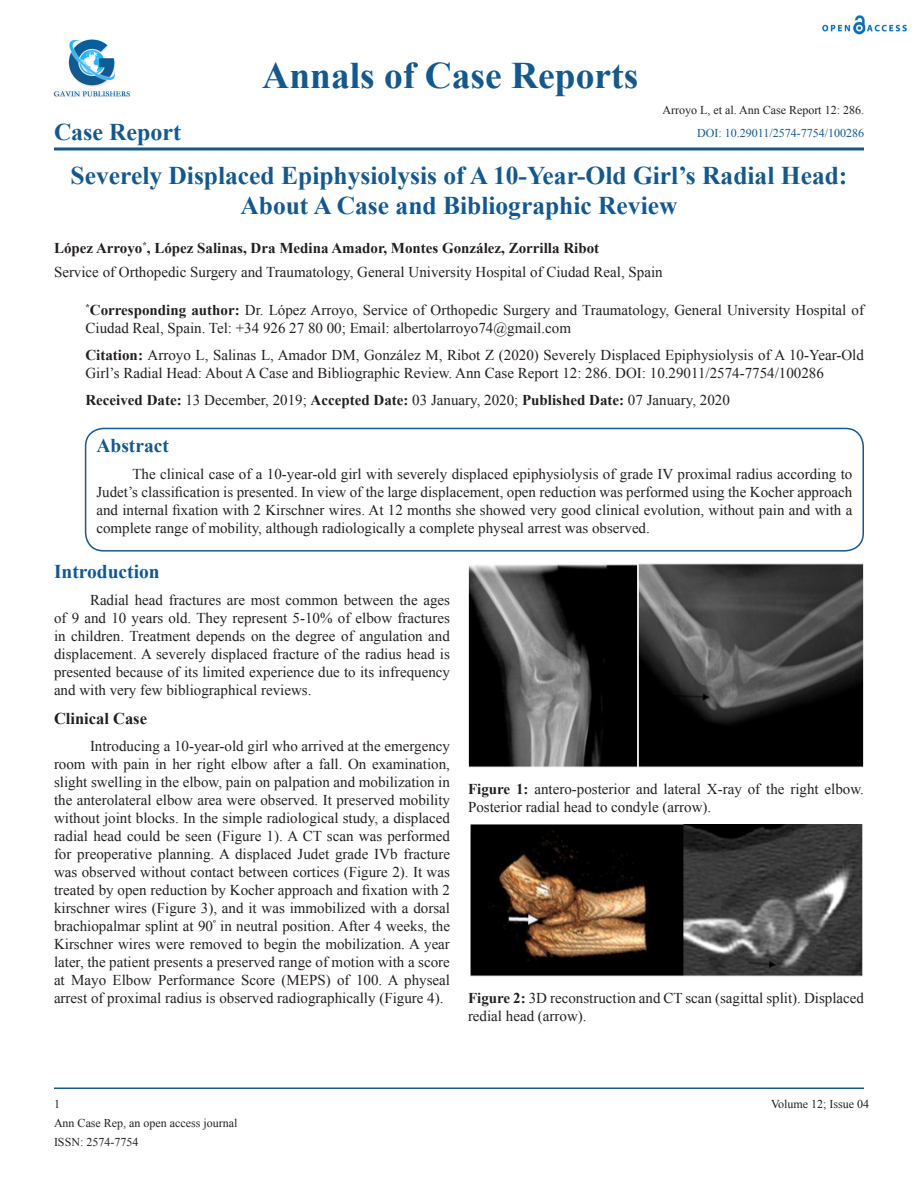
<style>
.page{position:relative;width:918px;height:1188px;background:#fff}
.page>*{position:absolute;margin:0;border:0;box-sizing:border-box;transform-origin:0 0}
.t1{font:700 37.5px "Times New Roman";color:#15588c}
.t2{font:700 25.5px/30.6px "Times New Roman";color:#15588c;text-align:center}
.t3{font:700 24px "Times New Roman";color:#15588c}
.t4{font:700 19.5px "Times New Roman";color:#15588c}
.t5{font:700 16.5px "Times New Roman";color:#231f20}
.t6{font:15px/18px "Times New Roman";color:#231f20}
.t7{font:700 15px "Times New Roman";color:#231f20}
.t8{font:12px "Times New Roman";color:#231f20}
.t9{font:12px "Times New Roman";color:#15588c}
.s1{font-weight:700}
</style>
<div class="page">
<hr style="left:54px;top:1088px;width:810px;height:1px;background:#15588c">
<img style="left:54px;top:39px;width:76px;height:58px">
<hr style="left:54px;top:147px;width:810px;height:3px;background:#15588c">
<img style="left:822px;top:15px;width:85px;height:20px">
<div style="left:85px;top:428px;width:779px;height:124px;border:2px solid #15588c;border-radius:18px"></div>
<img style="left:468px;top:563px;width:396px;height:204px">
<img style="left:470px;top:824px;width:393px;height:152px">
<p class="t3" style="left:54px;top:115px;width:129px">Case Report</p>
<p class="t1" style="left:262px;top:50px;width:378px">Annals of Case Reports</p>
<p class="t8" style="left:662px;top:102px;width:203px">Arroyo L, et al. Ann Case Report 12: 286.</p>
<p class="t9" style="left:697px;top:124px;width:168px">DOI: 10.29011/2574-7754/100286</p>
<p class="t2" style="left:71px;top:159px;width:778px">Severely Displaced Epiphysiolysis of A 10-Year-Old Girl’s Radial Head:<br>About A Case and Bibliographic Review</p>
<p class="t7" style="left:54px;top:238px;width:547px">López Arroyo<sup>*</sup>, López Salinas, Dra Medina Amador, Montes González, Zorrilla Ribot</p>
<p class="t6" style="left:54px;top:263px;width:610px">Service of Orthopedic Surgery and Traumatology, General University Hospital of Ciudad Real, Spain</p>
<p class="t6" style="left:86px;top:301px;width:780px"><sup>*</sup><span class="s1">Corresponding author:</span> Dr. López Arroyo, Service of Orthopedic Surgery and Traumatology, General University Hospital of<br>Ciudad Real, Spain. Tel: +34 926 27 80 00; Email: albertolarroyo74@gmail.com</p>
<p class="t6" style="left:86px;top:346px;width:780px"><span class="s1">Citation:</span> Arroyo L, Salinas L, Amador DM, González M, Ribot Z (2020) Severely Displaced Epiphysiolysis of A 10-Year-Old<br>Girl’s Radial Head: About A Case and Bibliographic Review. Ann Case Report 12: 286. DOI: 10.29011/2574-7754/100286</p>
<p class="t6" style="left:86px;top:391px;width:646px"><span class="s1">Received Date:</span> 13 December, 2019; <span class="s1">Accepted Date:</span> 03 January, 2020; <span class="s1">Published Date:</span> 07 January, 2020</p>
<p class="t4" style="left:96px;top:432px;width:74px">Abstract</p>
<p class="t6" style="left:96px;top:464px;width:758px;text-align:justify;text-indent:36px">The clinical case of a 10-year-old girl with severely displaced epiphysiolysis of grade IV proximal radius according to Judet’s classification is presented. In view of the large displacement, open reduction was performed using the Kocher approach and internal fixation with 2 Kirschner wires. At 12 months she showed very good clinical evolution, without pain and with a complete range of mobility, although radiologically a complete physeal arrest was observed.</p>
<p class="t4" style="left:54px;top:558px;width:107px">Introduction</p>
<p class="t6" style="left:54px;top:591px;width:398px;text-align:justify;text-indent:36px">Radial head fractures are most common between the ages of 9 and 10 years old. They represent 5-10% of elbow fractures in children. Treatment depends on the degree of angulation and displacement. A severely displaced fracture of the radius head is presented because of its limited experience due to its infrequency and with very few bibliographical reviews.</p>
<p class="t5" style="left:54px;top:707px;width:95px">Clinical Case</p>
<p class="t6" style="left:54px;top:737px;width:398px;text-align:justify;text-indent:36px">Introducing a 10-year-old girl who arrived at the emergency room with pain in her right elbow after a fall. On examination, slight swelling in the elbow, pain on palpation and mobilization in the anterolateral elbow area were observed. It preserved mobility without joint blocks. In the simple radiological study, a displaced radial head could be seen (Figure 1). A CT scan was performed for preoperative planning. A displaced Judet grade IVb fracture was observed without contact between cortices (Figure 2). It was treated by open reduction by Kocher approach and fixation with 2 kirschner wires (Figure 3), and it was immobilized with a dorsal brachiopalmar splint at 90<sup>º</sup> in neutral position. After 4 weeks, the Kirschner wires were removed to begin the mobilization. A year later, the patient presents a preserved range of motion with a score at Mayo Elbow Performance Score (MEPS) of 100. A physeal arrest of proximal radius is observed radiographically (Figure 4).</p>
<p class="t6" style="left:468px;top:780px;width:398px"><span class="s1">Figure 1:</span> antero-posterior and lateral X-ray of the right elbow.<br>Posterior radial head to condyle (arrow).</p>
<p class="t6" style="left:468px;top:989px;width:397px"><span class="s1">Figure 2:</span> 3D reconstruction and CT scan (sagittal split). Displaced redial head (arrow).</p>
<p class="t8" style="left:54px;top:1096px;width:7px">1</p>
<p class="t8" style="left:771px;top:1096px;width:100px">Volume 12; Issue 04</p>
<p class="t8" style="left:54px;top:1115px;width:185px">Ann Case Rep, an open access journal</p>
<p class="t8" style="left:54px;top:1134px;width:86px">ISSN: 2574-7754</p>
</div>
